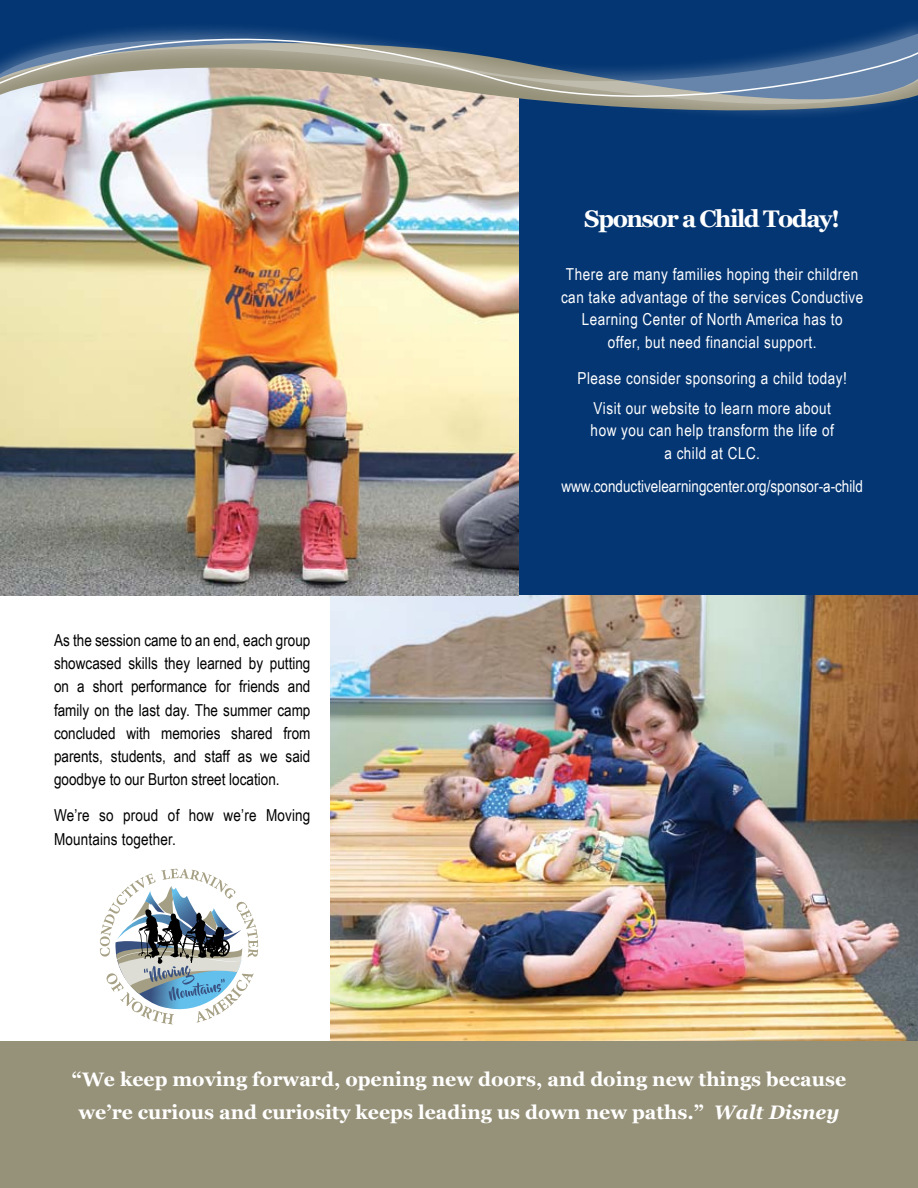
<style>
.page{position:relative;width:918px;height:1188px;background:#fff}
.page>*{position:absolute;margin:0;border:0;box-sizing:border-box;transform-origin:0 0}
.t1{font:700 24px "Georgia";letter-spacing:-.06em;color:#fff}
.t2{font:700 19.5px/33px "Georgia";color:#fff;text-align:center}
.t3{font:16.5px/23.2px "Arial Narrow";color:#000;text-align:justify}
.t4{font:16.5px/22.5px "Arial Narrow";letter-spacing:.03em;color:#fff;text-align:center}
.t5{font:16.5px "Arial Narrow";color:#fff}
.s1{font-style:italic}
</style>
<div class="page">
<img style="left:331px;top:595px;width:587px;height:447px">
<div style="left:518px;top:62px;width:400px;height:533px;background:#043673"></div>
<img style="left:0;top:152px;width:518px;height:443px">
<div style="left:0;top:1042px;width:918px;height:146px;background:#969179"></div>
<svg style="left:0;top:0;width:918px;height:152px;fill:#043673"></svg>
<svg style="left:0;top:18px;width:918px;height:107px;background:#697e94"></svg>
<svg style="left:100px;top:869px;width:158px;height:155px"></svg>
<p class="t3" style="left:54px;top:628px;width:258px">As the session came to an end, each group showcased skills they learned by putting on a short performance for friends and family on the last day. The summer camp concluded with memories shared from parents, students, and staff as we said goodbye to our Burton street location.</p>
<p class="t3" style="left:54px;top:803px;width:258px;line-height:24px">We’re so proud of how we’re Moving<br>Mountains together.</p>
<p class="t1" style="left:584px;top:201px;width:258px">Sponsor a Child Today!</p>
<p class="t4" style="left:561px;top:263px;width:304px">There are many families hoping their children can take advantage of the services Conductive<br>Learning Center of North America has to</p>
<p class="t4" style="left:608px;top:330px;width:210px">offer, but need financial support.</p>
<p class="t4" style="left:577px;top:366px;width:271px">Please consider sponsoring a child today!</p>
<p class="t4" style="left:594px;top:396px;width:239px">Visit our website to learn more about</p>
<p class="t4" style="left:591px;top:419px;width:245px">how you can help transform the life of</p>
<p class="t4" style="left:664px;top:441px;width:97px">a child at CLC.</p>
<p class="t5" style="left:561px;top:474px;width:303px">www.conductivelearningcenter.org/sponsor-a-child</p>
<p class="t2" style="left:72px;top:1062px;width:776px">“We keep moving forward, opening new doors, and doing new things because we’re curious and curiosity keeps leading us down new paths.” <span class="s1">Walt Disney</span></p>
</div>
